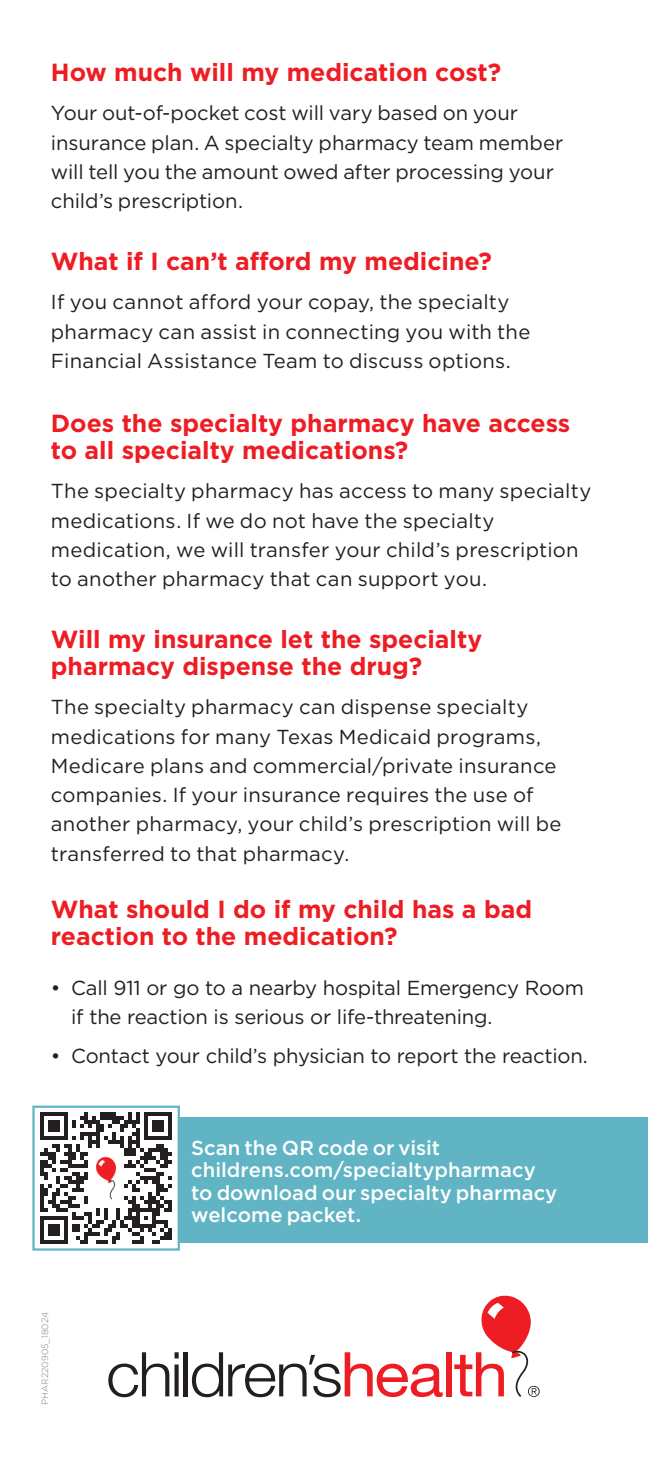
<style>
.page{position:relative;width:648px;height:1458px;background:#fff}
.page>*{position:absolute;margin:0;border:0;box-sizing:border-box;transform-origin:0 0}
.t1{font:700 24.75px/27px "Gotham";color:#ee1d23}
.Description{font:20.25px/29.2px "Gotham";letter-spacing:.005em;color:#231f20}
.Concept{font:500 20.25px/22.5px "Gotham";color:#fff}
.t2{font:300 9px "Gotham";color:#76848f}
</style>
<div class="page">
<div style="left:55px;top:1117px;width:593px;height:126px;background:#60b4c4"></div>
<div style="left:34px;top:1107px;width:145px;height:143px;background:#fff"></div>
<svg style="left:40px;top:1112px;width:132px;height:132px"></svg>
<img style="left:91px;top:1152px;width:31px;height:52px">
<div style="left:32px;top:1106px;width:148px;height:145px;border:2px solid #60b4c4"></div>
<div style="left:446px;top:1352px;width:6px;height:44px;background:#ee1d23"></div>
<svg style="left:454px;top:1295px;width:86px;height:102px"></svg>
<svg style="left:108px;top:1352px;width:61px;height:45px"></svg>
<svg style="left:175px;top:1365px;width:4px;height:31px"></svg>
<svg style="left:175px;top:1352px;width:4px;height:7px"></svg>
<hr style="left:184px;top:1352px;width:4px;height:44px;background:#231f20">
<svg style="left:192px;top:1352px;width:251px;height:45px"></svg>
<p class="t1" style="left:51px;top:59px;width:452px">How much will my medication cost?</p>
<p class="Description" style="left:51px;top:98px;width:514px">Your out-of-pocket cost will vary based on your insurance plan. A specialty pharmacy team member will tell you the amount owed after processing your child’s prescription.</p>
<p class="t1" style="left:51px;top:248px;width:443px">What if I can’t afford my medicine?</p>
<p class="Description" style="left:51px;top:287px;width:481px">If you cannot afford your copay, the specialty pharmacy can assist in connecting you with the<br>Financial Assistance Team to discuss options.</p>
<p class="t1" style="left:51px;top:410px;width:521px">Does the specialty pharmacy have access to all specialty medications?</p>
<p class="Description" style="left:51px;top:476px;width:542px">The specialty pharmacy has access to many specialty medications. If we do not have the specialty medication, we will transfer your child’s prescription to another pharmacy that can support you.</p>
<p class="t1" style="left:51px;top:626px;width:433px">Will my insurance let the specialty pharmacy dispense the drug?</p>
<p class="Description" style="left:51px;top:692px;width:512px">The specialty pharmacy can dispense specialty medications for many Texas Medicaid programs, Medicare plans and commercial/private insurance companies. If your insurance requires the use of another pharmacy, your child’s prescription will be transferred to that pharmacy.</p>
<p class="t1" style="left:51px;top:896px;width:483px">What should I do if my child has a bad reaction to the medication?</p>
<p class="Description" style="left:71px;top:972px;width:514px;text-indent:-20px">• Call 911 or go to a nearby hospital Emergency Room if the reaction is serious or life-threatening.</p>
<p class="Description" style="left:51px;top:1041px;width:538px">• Contact your child’s physician to report the reaction.</p>
<p class="t2" style="left:39px;top:1405px;width:94px;rotate:-90deg">PHAR220905_18024</p>
<p class="Concept" style="left:191px;top:1136px;width:346px">Scan the QR code or visit childrens.com/specialtypharmacy</p>
<p class="Concept" style="left:191px;top:1181px;width:368px">to download our specialty pharmacy welcome packet.</p>
</div>
